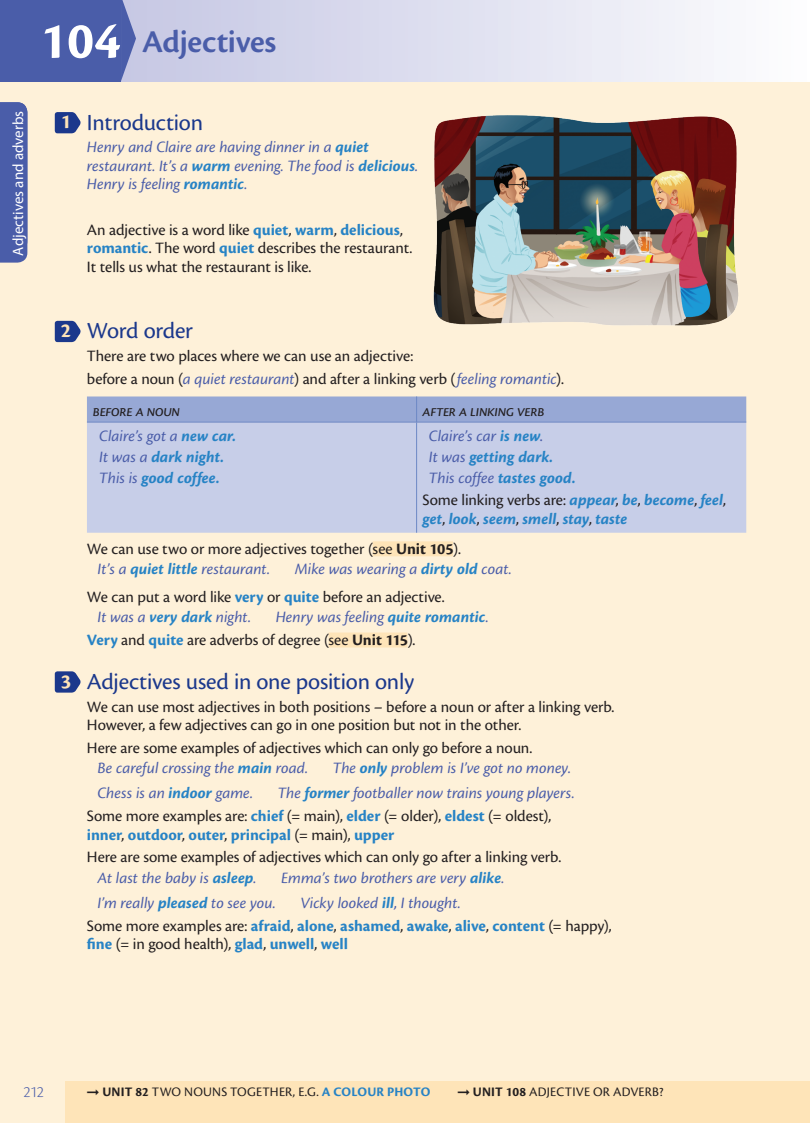
<style>
.page{position:relative;width:811px;height:1123px;background:#fff}
.page>*{position:absolute;margin:0;border:0;box-sizing:border-box;transform-origin:0 0}
.t1{font:600 33px "Cronos Pro";letter-spacing:-.01em;color:#4a5da9}
.t2{font:24px "Cronos Pro";letter-spacing:-.01em;color:#1b388c}
.t3{font:700 21px "Cronos Pro";color:#fee4b8}
.t4{font:16.5px/22.8px "Cronos Pro";letter-spacing:-.005em;color:#231f20}
.t5{font:italic 16.5px/18.5px "Cronos Pro";color:#4a5da9}
.t6{font:italic 700 16.5px/20.5px "Cronos Pro";letter-spacing:.005em;color:#2783c5}
.t7{font:700 16.5px/22.8px "Cronos Pro";letter-spacing:-.005em;color:#2783c5}
.t8{font:italic 16.5px "Cronos Pro";letter-spacing:-.03em;color:#231f20}
.t9{font:300 16.5px "Cronos Pro";color:#4a5da9}
.t10{font:15px "Myriad Pro";color:#fff}
.t11{font:13.5px "Cronos Pro";letter-spacing:.015em;color:#231f20}
.s1{font-weight:700;font-size:54px;color:#fff}
.s2{font-weight:700;color:#2783c5}
.s3{font-style:italic;color:#4a5da9}
.s4{font-weight:400;color:#4a5da9}
.s5{font-weight:400;font-style:normal;color:#4a5da9}
.s6{font-weight:400;font-style:normal;color:#231f20}
.s7{font-weight:700}
.s8{font-weight:700;font-style:italic;color:#2783c5}
.s9{font-weight:400;font-style:italic;color:#4a5da9}
.s10{font-style:italic}
.s11{font-weight:400;color:#231f20}
</style>
<div class="page">
<div style="left:0;top:0;width:810px;height:1123px;background:#fef1d9"></div>
<svg style="left:136px;top:0;width:674px;height:81px;background:#e1e2f0"></svg>
<div style="left:373px;top:541px;width:80px;height:15px;background:#fee4b8"></div>
<div style="left:329px;top:632px;width:78px;height:15px;background:#fee4b8"></div>
<div style="left:87px;top:423px;width:659px;height:110px;background:#c7cee8"></div>
<svg style="left:87px;top:396px;width:659px;height:26px;background:#98a8d4"></svg>
<hr style="left:87px;top:422px;width:329px;height:1px;background:#6d88c5">
<hr style="left:416px;top:422px;width:330px;height:1px;background:#6d88c5">
<hr style="left:416px;top:422px;width:1px;height:111px;background:#6d88c5">
<svg style="left:55px;top:112px;width:26px;height:21px"></svg>
<svg style="left:55px;top:321px;width:26px;height:21px"></svg>
<svg style="left:55px;top:671px;width:26px;height:22px"></svg>
<div style="left:66px;top:1081px;width:744px;height:42px;background:#fee4b8"></div>
<div style="left:0;top:102px;width:27px;height:161px;background:#4a5da9"></div>
<img style="left:433px;top:115px;width:306px;height:211px">
<div style="left:0;top:0;width:136px;height:81px;background:#4a5da9"></div>
<p class="t10" style="left:9px;top:249px;width:146px;rotate:-90deg">Adjectives and adverbs</p>
<h1 class="t1" style="left:40px;top:23px;width:238px"><span class="s1">104</span> Adjectives</h1>
<p class="t3" style="left:61px;top:110px;width:12px">1</p>
<h2 class="t2" style="left:87px;top:108px;width:118px">Introduction</h2>
<p class="t5" style="left:87px;top:138px;width:333px">Henry and Claire are having dinner in a <span class="s2">quiet </span>restaurant. It’s a <span class="s2">warm</span> evening. The food is <span class="s2">delicious</span>.<br>Henry is feeling <span class="s2">romantic</span>.</p>
<p class="t4" style="left:87px;top:220px;width:327px;line-height:18.5px">An adjective is a word like <span class="s2">quiet</span>, <span class="s2">warm</span>, <span class="s2">delicious</span>, <span class="s2">romantic</span>. The word <span class="s2">quiet</span> describes the restaurant.<br>It tells us what the restaurant is like.</p>
<p class="t3" style="left:61px;top:319px;width:12px">2</p>
<p class="t3" style="left:61px;top:669px;width:12px">3</p>
<h2 class="t2" style="left:87px;top:317px;width:107px">Word order</h2>
<p class="t4" style="left:87px;top:344px;width:478px">There are two places where we can use an adjective:<br>before a noun (<span class="s3">a quiet restaurant</span>) and after a linking verb (<span class="s3">feeling romantic</span>).</p>
<p class="t8" style="left:93px;top:401px;width:89px">before a noun</p>
<p class="t8" style="left:422px;top:401px;width:123px">after a linking verb</p>
<p class="t6" style="left:99px;top:426px;width:138px"><span class="s4">Claire’s got a</span> new car.<br><span class="s4">It was a</span> dark night.<br><span class="s4">This is</span> good coffee.</p>
<p class="t6" style="left:429px;top:426px;width:148px"><span class="s4">Claire’s car</span> is new<span class="s5">.<br></span><span class="s4">It was</span> getting dark.<br><span class="s4">This coffee</span> tastes good.</p>
<p class="t6" style="left:422px;top:491px;width:305px;line-height:18.5px"><span class="s6">Some linking verbs are:</span> appear<span class="s6">,</span> be<span class="s6">,</span> become<span class="s6">,</span> feel<span class="s6">, </span>get<span class="s6">,</span> look<span class="s6">,</span> seem<span class="s6">,</span> smell<span class="s6">,</span> stay<span class="s6">,</span> taste</p>
<p class="t4" style="left:98px;top:538px;width:365px;line-height:20.5px;text-indent:-11px">We can use two or more adjectives together (see <span class="s7">Unit 105</span>).<br><span class="s3">It’s a</span> <span class="s8">quiet little</span> <span class="s3">restaurant.</span></p>
<p class="t4" style="left:87px;top:556px;width:426px;line-height:27.2px;text-indent:208px"><span class="s3">Mike was wearing a</span> <span class="s8">dirty old</span> <span class="s3">coat.<br></span>We can put a word like <span class="s2">very</span> or <span class="s2">quite</span> before an adjective.</p>
<p class="t5" style="left:97px;top:608px;width:155px">It was a <span class="s2">very dark</span> night.</p>
<p class="t4" style="left:87px;top:606px;width:403px;text-indent:189px"><span class="s3">Henry was feeling</span> <span class="s8">quite romantic</span><span class="s3">.<br></span><span class="s2">Very</span> and <span class="s2">quite</span> are adverbs of degree (see <span class="s7">Unit 115</span>).</p>
<h2 class="t2" style="left:87px;top:667px;width:329px">Adjectives used in one position only</h2>
<p class="t4" style="left:87px;top:697px;width:529px;line-height:18.5px">We can use most adjectives in both positions – before a noun or after a linking verb.<br>However, a few adjectives can go in one position but not in the other.</p>
<p class="t4" style="left:98px;top:737px;width:436px;line-height:20.5px;text-indent:-11px">Here are some examples of adjectives which can only go before a noun.<br><span class="s3">Be careful crossing the</span> <span class="s8">main</span> <span class="s3">road.</span></p>
<p class="t5" style="left:333px;top:759px;width:240px">The <span class="s2">only</span> problem is I’ve got no money.</p>
<p class="t4" style="left:87px;top:782px;width:489px;text-indent:191px"><span class="s3">The</span> <span class="s8">former</span> <span class="s3">footballer now trains young players.<br></span>Some more examples are: <span class="s2">chief</span> (= main), <span class="s2">elder</span> (= older), <span class="s2">eldest</span> (= oldest),</p>
<p class="t4" style="left:87px;top:823px;width:476px"><span class="s2">inner</span>, <span class="s2">outdoor</span>, <span class="s2">outer</span>, <span class="s2">principal</span> (= main), <span class="s2">upper<br></span>Here are some examples of adjectives which can only go after a linking verb.</p>
<p class="t5" style="left:98px;top:869px;width:160px">At last the baby is <span class="s2">asleep</span>.</p>
<p class="t5" style="left:281px;top:869px;width:225px">Emma’s two brothers are very <span class="s2">alike</span>.</p>
<p class="t5" style="left:98px;top:894px;width:180px">I’m really <span class="s2">pleased</span> to see you.</p>
<p class="t5" style="left:98px;top:784px;width:157px">Chess is an <span class="s2">indoor</span> game.</p>
<p class="t7" style="left:87px;top:892px;width:526px;text-indent:213px"><span class="s9">Vicky looked</span> <span class="s10">ill</span><span class="s9">, I thought.<br></span><span class="s11">Some more examples are:</span> afraid<span class="s11">,</span> alone<span class="s11">,</span> ashamed<span class="s11">,</span> awake<span class="s11">,</span> alive<span class="s11">,</span> content <span class="s11">(= happy),</span></p>
<p class="t7" style="left:87px;top:933px;width:262px">fine <span class="s11">(= in good health),</span> glad<span class="s11">,</span> unwell<span class="s11">,</span> well</p>
<p class="t9" style="left:23px;top:1083px;width:22px">212</p>
<p class="t11" style="left:87px;top:1084px;width:345px">➞ <span class="s7">UNIT 82</span> TWO NOUNS TOGETHER, E.G. <span class="s2">A COLOUR PHOTO</span></p>
<p class="t11" style="left:457px;top:1084px;width:207px">➞ <span class="s7">UNIT 108</span> ADJECTIVE OR ADVERB?</p>
</div>
